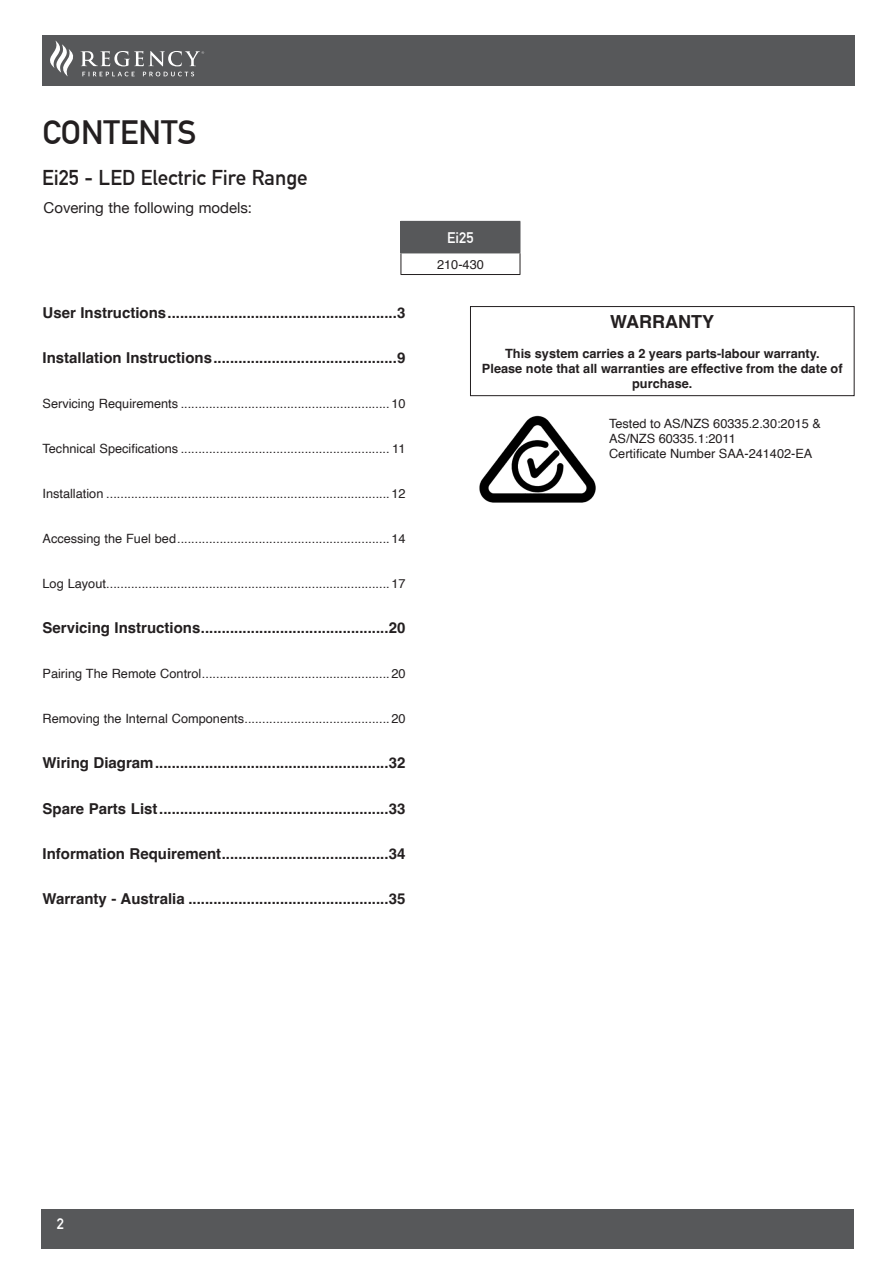
<style>
.page{position:relative;width:893px;height:1263px;background:#fff}
.page>*{position:absolute;margin:0;border:0;box-sizing:border-box;transform-origin:0 0}
.t1{font:700 33px "DIN Alternate";color:#231f20}
.t2{font:700 21px "DIN Alternate";color:#231f20}
.t3{font:700 18px "Helvetica";color:#231f20}
.Body_copy{font:700 15px "Helvetica";color:#231f20}
.Body_copy-2{font:15px "Helvetica Neue";color:#231f20}
.Sub_heading{font:700 15px "DIN Alternate";color:#fff}
.Body_copy-3{font:12.75px "Helvetica";color:#231f20}
.t4{font:700 12.75px/15px "Helvetica";color:#231f20;text-align:center}
</style>
<div class="page">
<div style="left:41px;top:1209px;width:813px;height:39px;background:#57585a"></div>
<div style="left:42px;top:35px;width:812px;height:50px;background:#57585a"></div>
<svg style="left:50px;top:41px;width:154px;height:35px"></svg>
<div style="left:470px;top:306px;width:384px;height:90px;border:1px solid #231f20"></div>
<img style="left:479px;top:415px;width:117px;height:88px">
<div style="left:401px;top:221px;width:119px;height:32px;background:#57585a"></div>
<svg style="left:401px;top:254px;width:1px;height:20px"></svg>
<svg style="left:520px;top:253px;width:1px;height:21px"></svg>
<hr style="left:401px;top:274px;width:119px;height:1px;background:#231f20">
<hr style="left:520px;top:222px;width:1px;height:31px;background:#57585a">
<hr style="left:401px;top:253px;width:119px;height:1px;background:#57585a">
<p class="t1" style="left:43px;top:107px;width:155px">CONTENTS</p>
<p class="t2" style="left:42px;top:162px;width:267px">Ei25 - LED Electric Fire Range</p>
<p class="Body_copy-2" style="left:44px;top:197px;width:210px">Covering the following models:</p>
<p class="Body_copy" style="left:43px;top:304px;width:364px">User Instructions.......................................................3</p>
<p class="Body_copy" style="left:43px;top:349px;width:364px">Installation Instructions............................................9</p>
<p class="Body_copy-3" style="left:43px;top:394px;width:364px">Servicing Requirements ...........................................................10</p>
<p class="Body_copy-3" style="left:43px;top:439px;width:364px">Technical Specifications ........................................................... 11</p>
<p class="Body_copy-3" style="left:43px;top:484px;width:364px">Installation ................................................................................12</p>
<p class="Body_copy-3" style="left:43px;top:529px;width:364px">Accessing the Fuel bed............................................................14</p>
<p class="Body_copy-3" style="left:43px;top:574px;width:364px">Log Layout................................................................................17</p>
<p class="Body_copy" style="left:43px;top:619px;width:364px">Servicing Instructions.............................................20</p>
<p class="Body_copy-3" style="left:43px;top:664px;width:364px">Pairing The Remote Control.....................................................20</p>
<p class="Body_copy-3" style="left:43px;top:709px;width:364px">Removing the Internal Components.........................................20</p>
<p class="Body_copy" style="left:43px;top:754px;width:364px">Wiring Diagram........................................................32</p>
<p class="Body_copy" style="left:43px;top:799px;width:364px">Spare Parts List.......................................................33</p>
<p class="Body_copy" style="left:43px;top:844px;width:364px">Information Requirement........................................34</p>
<p class="Body_copy" style="left:43px;top:889px;width:364px">Warranty - Australia ................................................35</p>
<p class="Sub_heading" style="left:447px;top:226px;width:28px">Ei25</p>
<p class="Body_copy-3" style="left:437px;top:254px;width:48px">210-430</p>
<p class="t3" style="left:610px;top:311px;width:105px">WARRANTY</p>
<p class="t4" style="left:505px;top:347px;width:316px">This system carries a 2 years parts-labour warranty.</p>
<p class="t4" style="left:482px;top:362px;width:362px">Please note that all warranties are effective from the date of purchase.</p>
<p class="Body_copy-3" style="left:609px;top:414px;width:213px">Tested to AS/NZS 60335.2.30:2015 &amp;</p>
<p class="Body_copy-3" style="left:609px;top:429px;width:128px">AS/NZS 60335.1:2011</p>
<p class="Body_copy-3" style="left:609px;top:444px;width:205px">Certificate Number SAA-241402-EA</p>
<p class="Sub_heading" style="left:57px;top:1213px;width:9px">2</p>
</div>
